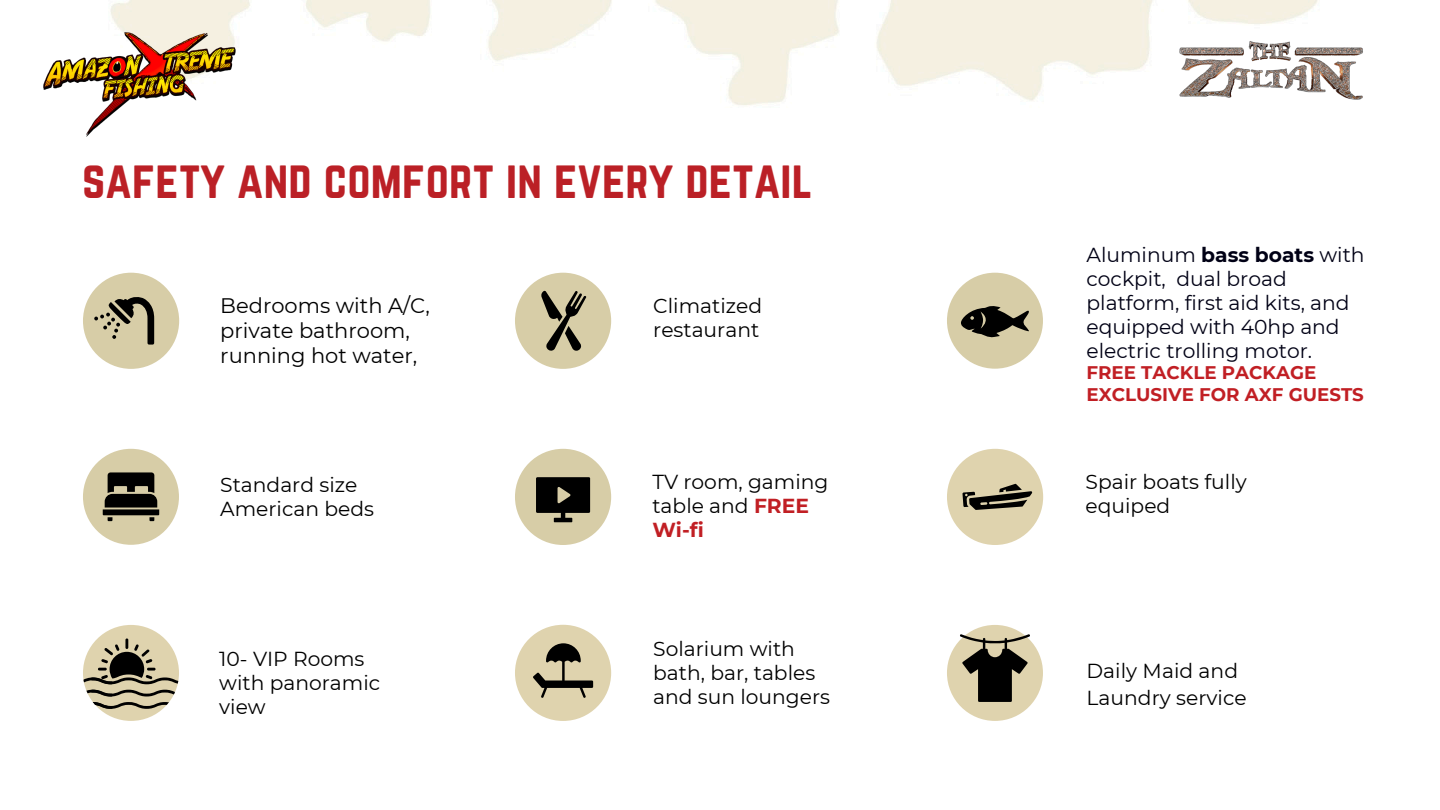
<style>
.page{position:relative;width:1440px;height:810px;background:#fff}
.page>*{position:absolute;margin:0;border:0;box-sizing:border-box;transform-origin:0 0}
.t1{font:46.5px "Norwester";letter-spacing:.005em;color:#bb2026}
.t2{font:21px/24.8px "Montserrat";color:#000}
.t3{font:20.2px/24px "Montserrat";color:#000}
.t4{font:20.2px/24px "Montserrat";color:#000015}
.t5{font:700 18.2px/21.8px "Montserrat";color:#c11f24}
.s1{font-weight:700;color:#c11f24}
.s2{font-weight:700}
</style>
<div class="page">
<img style="left:83px;top:0;width:1235px;height:721px">
<div style="left:83px;top:449px;width:96px;height:96px;background:#d7cda7;border-radius:50%"></div>
<svg style="left:103px;top:472px;width:56px;height:49px"></svg>
<div style="left:83px;top:273px;width:96px;height:96px;background:#d7cda7;border-radius:50%"></div>
<svg style="left:94px;top:297px;width:60px;height:48px"></svg>
<div style="left:83px;top:625px;width:96px;height:96px;background:#dfd3ae;border-radius:50%"></div>
<svg style="left:83px;top:690px;width:100px;height:19px"></svg>
<svg style="left:83px;top:638px;width:100px;height:46px"></svg>
<div style="left:515px;top:625px;width:96px;height:96px;background:#dfd3ae;border-radius:50%"></div>
<svg style="left:533px;top:643px;width:60px;height:55px"></svg>
<div style="left:515px;top:449px;width:96px;height:96px;background:#d7cda7;border-radius:50%"></div>
<svg style="left:536px;top:477px;width:54px;height:45px"></svg>
<div style="left:515px;top:273px;width:96px;height:96px;background:#d7cda7;border-radius:50%"></div>
<svg style="left:541px;top:291px;width:45px;height:60px"></svg>
<div style="left:947px;top:625px;width:96px;height:96px;background:#dfd3ae;border-radius:50%"></div>
<svg style="left:960px;top:634px;width:70px;height:68px"></svg>
<div style="left:947px;top:273px;width:96px;height:96px;background:#d7cda7;border-radius:50%"></div>
<svg style="left:961px;top:306px;width:68px;height:32px"></svg>
<div style="left:947px;top:449px;width:96px;height:96px;background:#dfd3ae;border-radius:50%"></div>
<svg style="left:962px;top:484px;width:70px;height:26px"></svg>
<img style="left:43px;top:28px;width:197px;height:114px">
<img style="left:1144px;top:28px;width:219px;height:84px">
<p class="t1" style="left:82px;top:152px;width:732px">SAFETY AND COMFORT IN EVERY DETAIL</p>
<h1 class="t2" style="left:220px;top:293px;width:211px">Bedrooms with A/C, private bathroom, running hot water,</h1>
<p class="t3" style="left:220px;top:473px;width:155px">Standard size<br>American beds</p>
<p class="t3" style="left:219px;top:646px;width:162px">10- VIP Rooms with panoramic view</p>
<p class="t3" style="left:653px;top:294px;width:110px">Climatized restaurant</p>
<p class="t3" style="left:652px;top:470px;width:178px">TV room, gaming table and <span class="s1">FREE<br>Wi-fi</span></p>
<p class="t3" style="left:653px;top:636px;width:178px">Solarium with bath, bar, tables and sun loungers</p>
<p class="t4" style="left:1087px;top:242px;width:280px">Aluminum <span class="s2">bass boats</span> with cockpit, dual broad platform, first aid kits, and equipped with 40hp and electric trolling motor.</p>
<p class="t5" style="left:1087px;top:362px;width:279px">FREE TACKLE PACKAGE<br>EXCLUSIVE FOR AXF GUESTS</p>
<p class="t3" style="left:1086px;top:470px;width:163px">Spair boats fully equiped</p>
<p class="t3" style="left:1087px;top:656px;width:162px;line-height:27.8px">Daily Maid and<br>Laundry service</p>
</div>
